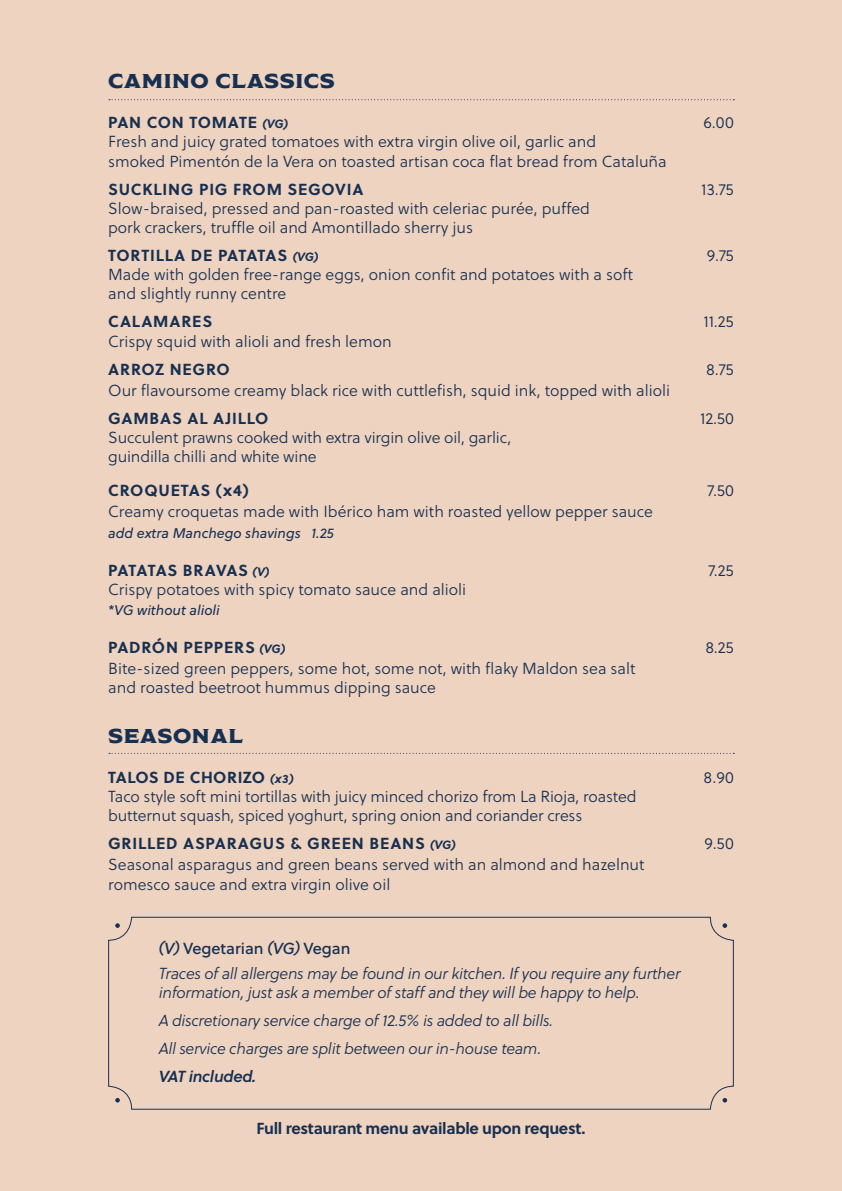
<style>
.page{position:relative;width:842px;height:1191px;background:#eed3c0}
.page>*{position:absolute;margin:0;border:0;box-sizing:border-box;transform-origin:0 0}
.t1{font:20px "Modesto Expanded";letter-spacing:.03em;color:#173051}
.Dish_group{font:16px/19.2px "Soleil Lt";color:#173051}
.t2{font:italic 16px/19.2px "Soleil Lt";letter-spacing:-.02em;color:#173051}
.t3{font:700 16px "Soleil";letter-spacing:.05em;color:#173051}
.t4{font:700 16px "Soleil";letter-spacing:-.02em;color:#173051}
.t5{font:16px "Soleil Bk";color:#173051}
.t6{font:700 16px "Soleil";letter-spacing:.03em;color:#173051}
.t7{font:700 16px "Soleil";letter-spacing:.01em;color:#173051}
.t8{font:italic 16px "Soleil Sb";letter-spacing:-.02em;color:#173051}
.Dish_group-2{font:italic 14px "Soleil";color:#173051}
.s1{font-style:italic;font-size:12px}
.s2{font-style:italic}
</style>
<div class="page">
<svg style="left:109px;top:753px;width:625px;height:1px"></svg>
<svg style="left:109px;top:99px;width:625px;height:1px"></svg>
<div style="left:108px;top:916px;width:626px;height:193px;border:1px solid #173051;border-radius:23px"></div>
<svg style="left:115px;top:923px;width:5px;height:5px"></svg>
<svg style="left:115px;top:1098px;width:5px;height:4px"></svg>
<svg style="left:722px;top:923px;width:5px;height:5px"></svg>
<svg style="left:722px;top:1098px;width:5px;height:4px"></svg>
<p class="t1" style="left:108px;top:71px;width:228px">CAMINO CLASSICS</p>
<p class="t3" style="left:108px;top:110px;width:181px">PAN CON TOMATE <span class="s1">(VG)</span></p>
<p class="Dish_group" style="left:703px;top:113px;width:32px">6.00</p>
<p class="Dish_group" style="left:108px;top:132px;width:560px">Fresh and juicy grated tomatoes with extra virgin olive oil, garlic and<br>smoked Pimentón de la Vera on toasted artisan coca flat bread from Cataluña</p>
<p class="t3" style="left:108px;top:176px;width:257px">SUCKLING PIG FROM SEGOVIA</p>
<p class="Dish_group" style="left:701px;top:179px;width:34px">13.75</p>
<p class="Dish_group" style="left:108px;top:198px;width:483px">Slow-braised, pressed and pan-roasted with celeriac purée, puffed pork crackers, truffle oil and Amontillado sherry jus</p>
<p class="t3" style="left:108px;top:243px;width:212px">TORTILLA DE PATATAS <span class="s1">(VG)</span></p>
<p class="Dish_group" style="left:707px;top:246px;width:28px">9.75</p>
<p class="Dish_group" style="left:108px;top:265px;width:526px">Made with golden free-range eggs, onion confit and potatoes with a soft and slightly runny centre</p>
<p class="t3" style="left:108px;top:309px;width:105px">CALAMARES</p>
<p class="Dish_group" style="left:703px;top:312px;width:32px">11.25</p>
<p class="Dish_group" style="left:108px;top:331px;width:285px">Crispy squid with alioli and fresh lemon</p>
<p class="t3" style="left:108px;top:356px;width:123px">ARROZ NEGRO</p>
<p class="Dish_group" style="left:706px;top:359px;width:29px">8.75</p>
<p class="Dish_group" style="left:108px;top:380px;width:563px">Our flavoursome creamy black rice with cuttlefish, squid ink, topped with alioli</p>
<p class="t3" style="left:108px;top:405px;width:162px">GAMBAS AL AJILLO</p>
<p class="Dish_group" style="left:700px;top:408px;width:35px">12.50</p>
<p class="Dish_group" style="left:108px;top:427px;width:405px">Succulent prawns cooked with extra virgin olive oil, garlic, guindilla chilli and white wine</p>
<p class="t3" style="left:108px;top:478px;width:142px">CROQUETAS (x4)</p>
<p class="Dish_group" style="left:708px;top:481px;width:28px">7.50</p>
<p class="Dish_group" style="left:108px;top:501px;width:546px">Creamy croquetas made with Ibérico ham with roasted yellow pepper sauce</p>
<p class="Dish_group-2" style="left:108px;top:522px;width:227px">add extra Manchego shavings 1.25</p>
<p class="t7" style="left:108px;top:558px;width:163px">PATATAS BRAVAS <span class="s1">(V)</span></p>
<p class="Dish_group" style="left:708px;top:560px;width:27px">7.25</p>
<p class="Dish_group" style="left:108px;top:579px;width:360px">Crispy potatoes with spicy tomato sauce and alioli</p>
<p class="Dish_group-2" style="left:108px;top:600px;width:113px">*VG without alioli</p>
<p class="t3" style="left:108px;top:635px;width:178px">PADRÓN PEPPERS <span class="s1">(VG)</span></p>
<p class="Dish_group" style="left:705px;top:638px;width:30px">8.25</p>
<p class="Dish_group" style="left:108px;top:658px;width:529px">Bite-sized green peppers, some hot, some not, with flaky Maldon sea salt and roasted beetroot hummus dipping sauce</p>
<p class="t1" style="left:108px;top:726px;width:136px">SEASONAL</p>
<p class="t6" style="left:108px;top:765px;width:187px">TALOS DE CHORIZO <span class="s1">(x3)</span></p>
<p class="Dish_group" style="left:703px;top:767px;width:32px">8.90</p>
<p class="Dish_group" style="left:108px;top:786px;width:530px">Taco style soft mini tortillas with juicy minced chorizo from La Rioja, roasted butternut squash, spiced yoghurt, spring onion and coriander cress</p>
<p class="t3" style="left:108px;top:831px;width:349px">GRILLED ASPARAGUS &amp; GREEN BEANS <span class="s1">(VG)</span></p>
<p class="Dish_group" style="left:704px;top:834px;width:31px">9.50</p>
<p class="Dish_group" style="left:108px;top:855px;width:538px">Seasonal asparagus and green beans served with an almond and hazelnut romesco sauce and extra virgin olive oil</p>
<p class="t5" style="left:159px;top:936px;width:193px"><span class="s2">(V)</span> Vegetarian <span class="s2">(VG)</span> Vegan</p>
<p class="t2" style="left:159px;top:963px;width:523px">Traces of all allergens may be found in our kitchen. If you require any further information, just ask a member of staff and they will be happy to help.</p>
<p class="t2" style="left:159px;top:1006px;width:396px;line-height:28px">A discretionary service charge of 12.5% is added to all bills.<br>All service charges are split between our in-house team.</p>
<p class="t8" style="left:159px;top:1064px;width:99px">VAT included.</p>
<p class="t4" style="left:256px;top:1115px;width:330px">Full restaurant menu available upon request.</p>
</div>
